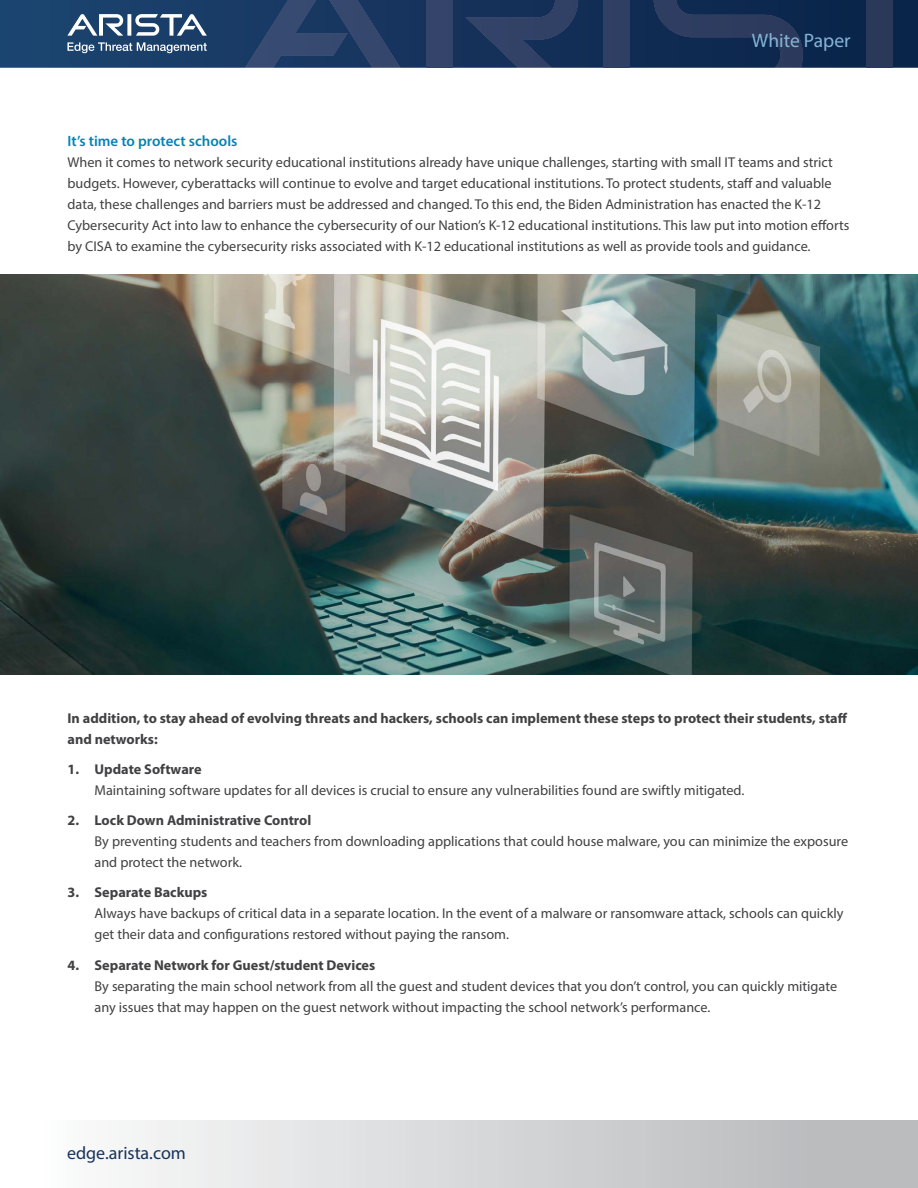
<style>
.page{position:relative;width:918px;height:1188px;background:#fff}
.page>*{position:absolute;margin:0;border:0;box-sizing:border-box;transform-origin:0 0}
.t1{font:19.5px "Myriad Pro";color:#86b4d6}
.t2{font:18px "Myriad Pro";color:#16325c}
.t3{font:600 15px "Myriad Pro";color:#0085b8}
.t4{font:14.25px/21px "Myriad Pro";color:#414042}
.t5{font:700 14.25px/21px "Myriad Pro";color:#414042}
</style>
<div class="page">
<svg style="left:0;top:0;width:918px;height:68px;background:#15365e"></svg>
<div style="left:426px;top:0;width:26px;height:68px;background:#34446a"></div>
<svg style="left:465px;top:0;width:113px;height:68px;background:#22385f"></svg>
<svg style="left:245px;top:0;width:155px;height:68px;background:#274068"></svg>
<div style="left:604px;top:0;width:26px;height:68px;background:#2f3f63"></div>
<svg style="left:654px;top:0;width:149px;height:68px;background:#1a3156"></svg>
<div style="left:867px;top:0;width:26px;height:68px;background:#2a385a"></div>
<svg style="left:67px;top:14px;width:140px;height:22px"></svg>
<svg style="left:67px;top:42px;width:140px;height:11px;background:#5c7795"></svg>
<div style="left:0;top:1120px;width:918px;height:68px;background:linear-gradient(to right,#fff,#b3b5b7)"></div>
<img style="left:0;top:274px;width:918px;height:401px">
<h1 class="t1" style="left:752px;top:29px;width:100px">White Paper</h1>
<p class="t3" style="left:68px;top:132px;width:171px">It’s time to protect schools</p>
<p class="t4" style="left:68px;top:152px;width:783px">When it comes to network security educational institutions already have unique challenges, starting with small IT teams and strict budgets. However, cyberattacks will continue to evolve and target educational institutions. To protect students, staff and valuable data, these challenges and barriers must be addressed and changed. To this end, the Biden Administration has enacted the K-12<br>Cybersecurity Act into law to enhance the cybersecurity of our Nation’s K-12 educational institutions. This law put into motion efforts by CISA to examine the cybersecurity risks associated with K-12 educational institutions as well as provide tools and guidance.</p>
<p class="t5" style="left:68px;top:707px;width:781px">In addition, to stay ahead of evolving threats and hackers, schools can implement these steps to protect their students, staff and networks:</p>
<p class="t5" style="left:68px;top:758px;width:136px">1. Update Software</p>
<p class="t4" style="left:95px;top:779px;width:651px">Maintaining software updates for all devices is crucial to ensure any vulnerabilities found are swiftly mitigated.</p>
<p class="t5" style="left:68px;top:809px;width:245px">2. Lock Down Administrative Control</p>
<p class="t4" style="left:95px;top:831px;width:755px">By preventing students and teachers from downloading applications that could house malware, you can minimize the exposure and protect the network.</p>
<p class="t5" style="left:68px;top:882px;width:141px">3. Separate Backups</p>
<p class="t4" style="left:95px;top:903px;width:751px">Always have backups of critical data in a separate location. In the event of a malware or ransomware attack, schools can quickly get their data and configurations restored without paying the ransom.</p>
<p class="t5" style="left:68px;top:954px;width:309px">4. Separate Network for Guest/student Devices</p>
<p class="t4" style="left:95px;top:975px;width:744px">By separating the main school network from all the guest and student devices that you don’t control, you can quickly mitigate any issues that may happen on the guest network without impacting the school network’s performance.</p>
<p class="t2" style="left:67px;top:1142px;width:120px">edge.arista.com</p>
</div>
